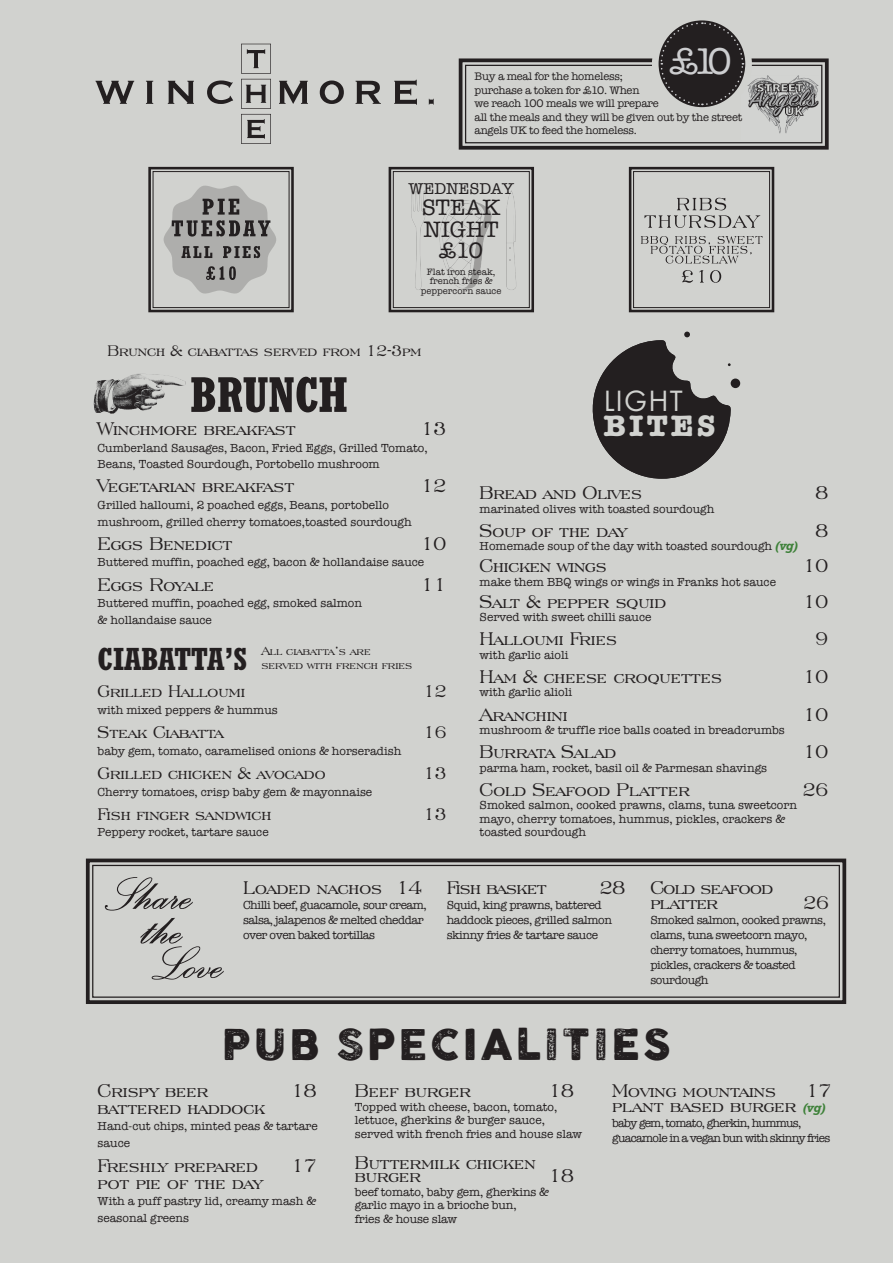
<style>
.page{position:relative;width:893px;height:1263px;background:#d1d2cf}
.page>*{position:absolute;margin:0;border:0;box-sizing:border-box;transform-origin:0 0}
.t1{font:600 58.5px "Palace Script";color:#231f20}
.t2{font:42px "Cocogoose Pro Letterpress";letter-spacing:.075em;color:#231f20}
.t3{font:38.25px "American Typewriter";color:#cdced0}
.t4{font:700 condensed 31.5px "Rockwell Std";color:#231f20}
.t5{font:30.45px "Futura PT";letter-spacing:.035em;color:#d1d2cf}
.t6{font:700 30.45px "American Typewriter";letter-spacing:.1em;color:#d1d2cf}
.t7{font:22.95px/21.1px "American Typewriter";color:#231f20;text-align:center}
.t8{font:18px/15px "Engravers Roman BT";color:#231f20;text-align:right}
.t9{font:18px/15px "Engravers Roman BT";letter-spacing:-.03em;color:#231f20}
.t10{font:16.5px "Engravers Roman BT";color:#231f20}
.t11{font:16.2px "American Typewriter";color:#231f20}
.t12{font:15px "Engravers Roman BT";color:#231f20}
.t13{font:12px/13.5px "American Typewriter";color:#231f20}
.t14{font:12px/15px "American Typewriter";letter-spacing:-.03em;color:#231f20}
.t15{font:12px/15px "American Typewriter";letter-spacing:-.035em;color:#231f20}
.t16{font:12px/15px "American Typewriter";letter-spacing:-.06em;color:#231f20}
.t17{font:11.7px/13.6px "Engravers Roman BT";color:#231f20}
.t18{font:11.25px/13.5px "American Typewriter";letter-spacing:-.02em;color:#231f20}
.t19{font:9.45px/9.4px "American Typewriter";color:#231f20;text-align:center}
.s1{font-family:"Rockwell";font-weight:700;font-style:italic;color:#3e8139}
.s2{font-family:"Rockwell";font-weight:700;font-style:italic;font-size:12px;color:#3e8139}
</style>
<div class="page">
<svg style="left:85px;top:858px;width:762px;height:146px"></svg>
<div style="left:92px;top:865px;width:748px;height:133px;border:1px solid #231f20"></div>
<svg style="left:148px;top:166px;width:146px;height:147px"></svg>
<div style="left:153px;top:171px;width:136px;height:137px;border:1px solid #231f20"></div>
<svg style="left:628px;top:166px;width:147px;height:147px"></svg>
<div style="left:633px;top:171px;width:137px;height:137px;border:1px solid #231f20"></div>
<svg style="left:191px;top:377px;width:156px;height:35px"></svg>
<img style="left:93px;top:374px;width:93px;height:40px">
<svg style="left:429px;top:99px;width:5px;height:6px"></svg>
<svg style="left:241px;top:44px;width:30px;height:100px"></svg>
<svg style="left:96px;top:81px;width:38px;height:23px"></svg>
<svg style="left:146px;top:81px;width:7px;height:23px"></svg>
<svg style="left:168px;top:81px;width:26px;height:23px"></svg>
<svg style="left:207px;top:80px;width:26px;height:24px"></svg>
<svg style="left:279px;top:81px;width:29px;height:23px"></svg>
<svg style="left:356px;top:81px;width:25px;height:23px"></svg>
<svg style="left:394px;top:80px;width:23px;height:25px"></svg>
<svg style="left:320px;top:80px;width:24px;height:24px"></svg>
<svg style="left:458px;top:22px;width:371px;height:128px"></svg>
<div style="left:652px;top:14px;width:100px;height:100px;border:7px solid #d1d2cf;border-radius:50%"></div>
<svg style="left:388px;top:166px;width:146px;height:147px"></svg>
<div style="left:393px;top:171px;width:137px;height:137px;border:1px solid #231f20"></div>
<div style="left:731px;top:378px;width:9px;height:10px;background:#231f20;border-radius:50%"></div>
<svg style="left:592px;top:332px;width:139px;height:147px"></svg>
<h3 class="t3" style="left:670px;top:32px;width:63px">£10</h3>
<p class="t18" style="left:475px;top:83px;width:269px">purchase a token for £10. When<br>we reach 100 meals we will prepare<br>all the meals and they will be given out by the street angels UK to feed the homeless.</p>
<p class="t18" style="left:475px;top:69px;width:150px">Buy a meal for the homeless;</p>
<h3 class="t11" style="left:408px;top:176px;width:107px">WEDNESDAY</h3>
<h3 class="t7" style="left:422px;top:196px;width:80px">STEAK<br>NIGHT £10</h3>
<p class="t19" style="left:421px;top:267px;width:82px">Flat iron steak, french fries &amp; peppercorn sauce</p>
<p class="t12" style="left:108px;top:341px;width:315px">Brunch &amp; ciabattas served from 12-3pm</p>
<h3 class="t8" style="left:98px;top:421px;width:200px">Winchmore breakfast</h3>
<h3 class="t8" style="left:421px;top:421px;width:27px">13</h3>
<p class="t13" style="left:98px;top:439px;width:332px;line-height:16.5px">Cumberland Sausages, Bacon, Fried Eggs, Grilled Tomato,<br>Beans, Toasted Sourdough, Portobello mushroom</p>
<h3 class="t8" style="left:98px;top:478px;width:198px">Vegetarian breakfast</h3>
<h3 class="t8" style="left:421px;top:478px;width:27px">12</h3>
<p class="t13" style="left:98px;top:496px;width:315px;line-height:16.5px">Grilled halloumi, 2 poached eggs, Beans, portobello mushroom, grilled cherry tomatoes,toasted sourdough</p>
<h3 class="t8" style="left:98px;top:535px;width:136px">Eggs Benedict</h3>
<h3 class="t8" style="left:421px;top:535px;width:27px">10</h3>
<p class="t13" style="left:98px;top:555px;width:328px">Buttered muffin, poached egg, bacon &amp; hollandaise sauce</p>
<h3 class="t8" style="left:98px;top:576px;width:118px">Eggs Royale</h3>
<h3 class="t8" style="left:421px;top:576px;width:27px">11</h3>
<p class="t13" style="left:98px;top:594px;width:266px;line-height:16.5px">Buttered muffin, poached egg, smoked salmon &amp; hollandaise sauce</p>
<p class="t17" style="left:261px;top:643px;width:152px">All ciabatta’s are served with french fries</p>
<h3 class="t4" style="left:98px;top:640px;width:151px">CIABATTA’S</h3>
<h3 class="t10" style="left:98px;top:681px;width:149px">Grilled Halloumi</h3>
<h3 class="t10" style="left:423px;top:681px;width:25px">12</h3>
<p class="t13" style="left:98px;top:703px;width:182px">with mixed peppers &amp; hummus</p>
<h3 class="t10" style="left:98px;top:722px;width:128px">Steak Ciabatta</h3>
<h3 class="t10" style="left:423px;top:722px;width:25px">16</h3>
<p class="t13" style="left:98px;top:743px;width:305px">baby gem, tomato, caramelised onions &amp; horseradish</p>
<h3 class="t10" style="left:98px;top:762px;width:229px">Grilled chicken &amp; avocado</h3>
<h3 class="t10" style="left:423px;top:762px;width:25px">13</h3>
<p class="t13" style="left:98px;top:784px;width:276px">Cherry tomatoes, crisp baby gem &amp; mayonnaise</p>
<h3 class="t10" style="left:98px;top:803px;width:175px">Fish finger sandwich</h3>
<h3 class="t10" style="left:423px;top:803px;width:25px">13</h3>
<p class="t13" style="left:98px;top:825px;width:173px">Peppery rocket, tartare sauce</p>
<h3 class="t5" style="left:604px;top:382px;width:80px">LIGHT</h3>
<h3 class="t6" style="left:603px;top:399px;width:114px">BITES</h3>
<h3 class="t8" style="left:480px;top:485px;width:164px">Bread and Olives</h3>
<h3 class="t8" style="left:816px;top:485px;width:14px">8</h3>
<p class="t13" style="left:480px;top:501px;width:236px">marinated olives with toasted sourdough</p>
<h3 class="t8" style="left:480px;top:522px;width:149px">Soup of the day</h3>
<h3 class="t8" style="left:816px;top:522px;width:14px">8</h3>
<p class="t13" style="left:480px;top:539px;width:320px">Homemade soup of the day with toasted sourdough <span class="s1">(vg)</span></p>
<h3 class="t8" style="left:480px;top:558px;width:129px">Chicken wings</h3>
<h3 class="t8" style="left:803px;top:558px;width:27px">10</h3>
<p class="t13" style="left:480px;top:574px;width:298px">make them BBQ wings or wings in Franks hot sauce</p>
<h3 class="t8" style="left:480px;top:593px;width:188px">Salt &amp; pepper squid</h3>
<h3 class="t8" style="left:803px;top:593px;width:27px">10</h3>
<p class="t13" style="left:480px;top:610px;width:173px">Served with sweet chilli sauce</p>
<h3 class="t8" style="left:480px;top:631px;width:139px">Halloumi Fries</h3>
<h3 class="t8" style="left:816px;top:631px;width:14px">9</h3>
<p class="t13" style="left:480px;top:648px;width:90px">with garlic aioli</p>
<h3 class="t8" style="left:480px;top:668px;width:244px">Ham &amp; cheese croquettes</h3>
<h3 class="t8" style="left:803px;top:668px;width:27px">10</h3>
<p class="t13" style="left:480px;top:685px;width:94px">with garlic alioli</p>
<h3 class="t8" style="left:480px;top:706px;width:89px">Aranchini</h3>
<h3 class="t8" style="left:803px;top:706px;width:27px">10</h3>
<p class="t13" style="left:480px;top:723px;width:307px">mushroom &amp; truffle rice balls coated in breadcrumbs</p>
<h3 class="t8" style="left:480px;top:744px;width:138px">Burrata Salad</h3>
<h3 class="t8" style="left:803px;top:744px;width:27px">10</h3>
<p class="t13" style="left:480px;top:760px;width:289px">parma ham, rocket, basil oil &amp; Parmesan shavings</p>
<h3 class="t8" style="left:480px;top:781px;width:212px">Cold Seafood Platter</h3>
<h3 class="t8" style="left:803px;top:781px;width:27px">26</h3>
<p class="t13" style="left:480px;top:798px;width:319px">Smoked salmon, cooked prawns, clams, tuna sweetcorn mayo, cherry tomatoes, hummus, pickles, crackers &amp; toasted sourdough</p>
<h1 class="t1" style="left:104px;top:855px;width:90px">Share</h1>
<h1 class="t1" style="left:141px;top:890px;width:43px">the</h1>
<h1 class="t1" style="left:151px;top:924px;width:75px">Love</h1>
<h3 class="t8" style="left:243px;top:879px;width:180px">Loaded nachos 14</h3>
<p class="t15" style="left:243px;top:897px;width:185px">Chilli beef, guacamole, sour cream, salsa, jalapenos &amp; melted cheddar over oven baked tortillas</p>
<h3 class="t9" style="left:447px;top:879px;width:101px">Fish basket</h3>
<h3 class="t8" style="left:600px;top:879px;width:27px">28</h3>
<p class="t14" style="left:447px;top:897px;width:167px">Squid, king prawns, battered haddock pieces, grilled salmon skinny fries &amp; tartare sauce</p>
<h3 class="t9" style="left:650px;top:879px;width:124px">Cold seafood platter</h3>
<h3 class="t8" style="left:803px;top:894px;width:27px">26</h3>
<p class="t14" style="left:650px;top:912px;width:177px">Smoked salmon, cooked prawns, clams, tuna sweetcorn mayo, cherry tomatoes, hummus, pickles, crackers &amp; toasted sourdough</p>
<h2 class="t2" style="left:222px;top:1015px;width:450px">PUB SPECIALITIES</h2>
<h3 class="t8" style="left:98px;top:1083px;width:112px">Crispy beer</h3>
<h3 class="t8" style="left:291px;top:1083px;width:27px">18</h3>
<h3 class="t8" style="left:98px;top:1099px;width:169px">battered haddock</h3>
<p class="t13" style="left:98px;top:1118px;width:222px;line-height:16.5px">Hand-cut chips, minted peas &amp; tartare sauce</p>
<h3 class="t8" style="left:98px;top:1157px;width:162px">Freshly prepared</h3>
<h3 class="t8" style="left:291px;top:1157px;width:27px">17</h3>
<h3 class="t8" style="left:98px;top:1174px;width:167px">pot pie of the day</h3>
<p class="t13" style="left:98px;top:1192px;width:220px;line-height:16.5px">With a puff pastry lid, creamy mash &amp; seasonal greens</p>
<h3 class="t8" style="left:355px;top:1083px;width:118px">Beef burger</h3>
<h3 class="t8" style="left:548px;top:1083px;width:27px">18</h3>
<p class="t13" style="left:355px;top:1100px;width:229px">Topped with cheese, bacon, tomato, lettuce, gherkins &amp; burger sauce, served with french fries and house slaw</p>
<h3 class="t8" style="left:355px;top:1155px;width:182px;line-height:13.5px;text-align:left">Buttermilk chicken burger</h3>
<h3 class="t8" style="left:548px;top:1167px;width:27px">18</h3>
<p class="t13" style="left:355px;top:1184px;width:196px">beef tomato, baby gem, gherkins &amp; garlic mayo in a brioche bun,<br>fries &amp; house slaw</p>
<h3 class="t8" style="left:612px;top:1083px;width:221px">17<br>plant based burger <span class="s2">(vg)</span></h3>
<p class="t16" style="left:612px;top:1115px;width:220px">baby gem, tomato, gherkin, hummus, guacamole in a vegan bun with skinny fries</p>
<h3 class="t8" style="left:612px;top:1083px;width:165px">Moving mountains</h3>
</div>
